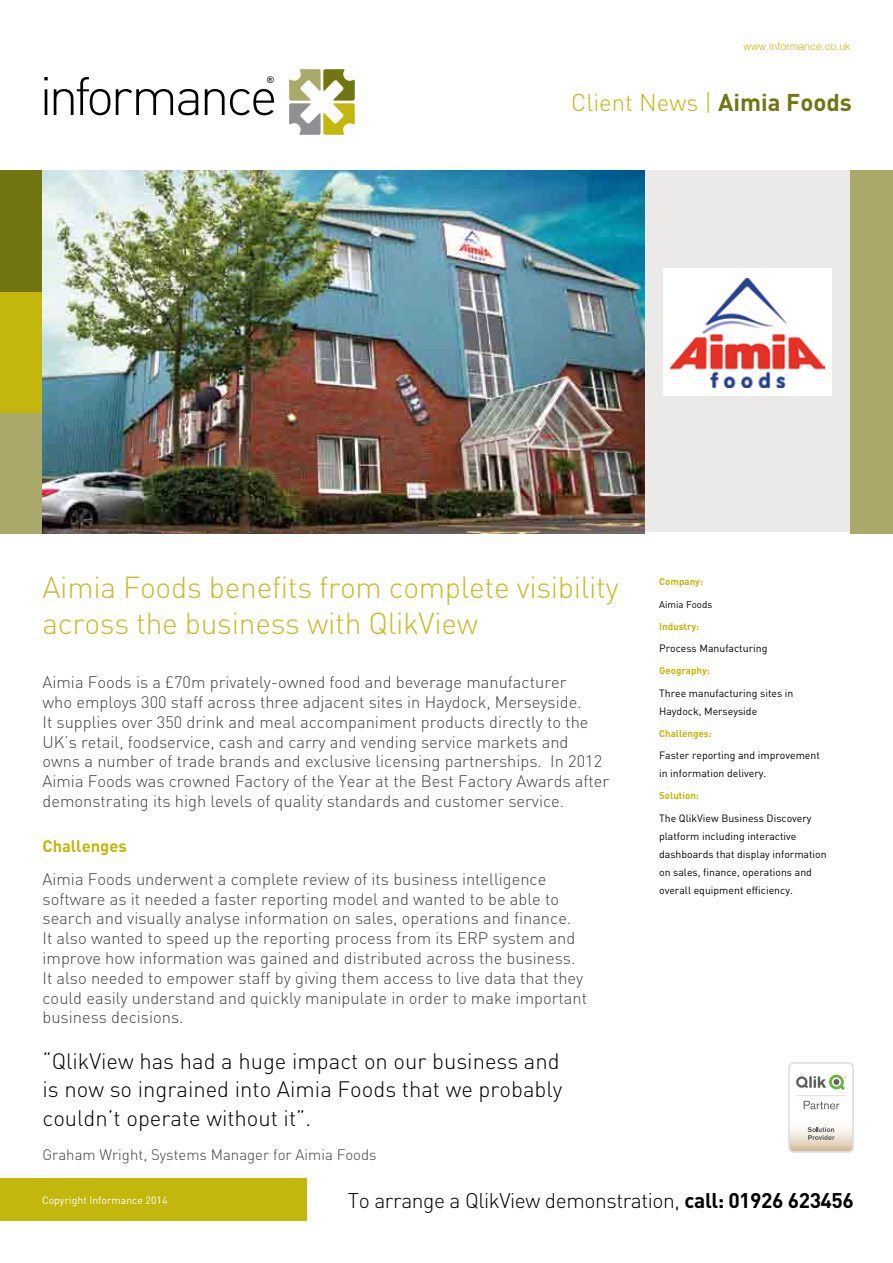
<style>
.page{position:relative;width:893px;height:1263px;background:#fff}
.page>*{position:absolute;margin:0;border:0;box-sizing:border-box;transform-origin:0 0}
.t1{font:300 30px/36px "DIN";letter-spacing:-.01em;color:#c9bb2d}
.t2{font:300 24px "DIN";color:#c3b60d}
.t3{font:300 22.05px/28.5px "DIN";color:#000;text-align:justify}
.t4{font:300 21px "DIN";letter-spacing:-.02em;color:#000}
.t5{font:300 16.5px/19.8px "DIN";color:#414042}
.t6{font:700 16.5px "DIN";color:#c3b60d}
.t7{font:300 15px "DIN";color:#414042}
.t8{font:10.5px/18px "DIN";color:#000}
.t9{font:10.5px "DIN";color:#fff}
.t10{font:300 10.5px "Helvetica";color:#c3b60d}
.t11{font:700 9.75px "DIN";color:#c3b60d}
.t12{font:9.75px "DIN";color:#000}
.t13{font:9.15px "Arial";color:#000}
.s1{font-weight:700;color:#727612}
.s2{font-weight:700}
</style>
<div class="page">
<div style="left:0;top:1178px;width:306px;height:43px;background:#c3b60d"></div>
<svg style="left:289px;top:69px;width:66px;height:66px"></svg>
<hr style="left:45px;top:89px;width:2px;height:26px;background:#000">
<svg style="left:44px;top:77px;width:4px;height:3px"></svg>
<svg style="left:54px;top:77px;width:56px;height:38px"></svg>
<svg style="left:116px;top:89px;width:82px;height:26px"></svg>
<svg style="left:205px;top:89px;width:69px;height:26px"></svg>
<div style="left:0;top:412px;width:43px;height:122px;background:#aba96a"></div>
<div style="left:0;top:291px;width:43px;height:121px;background:#c3b60d"></div>
<div style="left:0;top:170px;width:43px;height:121px;background:#727612"></div>
<div style="left:644px;top:170px;width:206px;height:361px;background:#eceae9"></div>
<div style="left:850px;top:170px;width:43px;height:364px;background:#aba96a"></div>
<div style="left:788px;top:1062px;width:66px;height:91px;border:2px solid #dedfe0;border-radius:5px"></div>
<svg style="left:789px;top:1063px;width:64px;height:89px"></svg>
<img style="left:43px;top:170px;width:601px;height:364px">
<div style="left:663px;top:268px;width:169px;height:127px;background:#fff"></div>
<img style="left:670px;top:278px;width:155px;height:110px">
<p class="t13" style="left:267px;top:75px;width:8px">®</p>
<p class="t10" style="left:744px;top:37px;width:108px">www.informance.co.uk</p>
<h2 class="t2" style="left:571px;top:87px;width:282px">Client News | <span class="s1">Aimia Foods</span></h2>
<h1 class="t1" style="left:43px;top:569px;width:578px">Aimia Foods benefits from complete visibility across the business with QlikView</h1>
<p class="t5" style="left:43px;top:672px;width:568px">Aimia Foods is a £70m privately-owned food and beverage manufacturer<br>who employs 300 staff across three adjacent sites in Haydock, Merseyside.<br>It supplies over 350 drink and meal accompaniment products directly to the UK’s retail, foodservice, cash and carry and vending service markets and owns a number of trade brands and exclusive licensing partnerships. In 2012<br>Aimia Foods was crowned Factory of the Year at the Best Factory Awards after demonstrating its high levels of quality standards and customer service.</p>
<p class="t6" style="left:43px;top:835px;width:86px">Challenges</p>
<p class="t5" style="left:43px;top:869px;width:546px">Aimia Foods underwent a complete review of its business intelligence software as it needed a faster reporting model and wanted to be able to search and visually analyse information on sales, operations and finance.<br>It also wanted to speed up the reporting process from its ERP system and improve how information was gained and distributed across the business.<br>It also needed to empower staff by giving them access to live data that they could easily understand and quickly manipulate in order to make important business decisions.</p>
<h3 class="t3" style="left:43px;top:1046px;width:521px">“QlikView has had a huge impact on our business and is now so ingrained into Aimia Foods that we probably couldn’t operate without it”.</h3>
<p class="t7" style="left:43px;top:1145px;width:336px">Graham Wright, Systems Manager for Aimia Foods</p>
<p class="t11" style="left:659px;top:575px;width:45px">Company:</p>
<p class="t12" style="left:659px;top:598px;width:55px">Aimia Foods</p>
<p class="t11" style="left:659px;top:620px;width:42px">Industry:</p>
<p class="t8" style="left:659px;top:639px;width:110px">Process Manufacturing</p>
<p class="t11" style="left:659px;top:664px;width:52px">Geography:</p>
<p class="t8" style="left:659px;top:684px;width:136px">Three manufacturing sites in<br>Haydock, Merseyside</p>
<p class="t11" style="left:659px;top:727px;width:54px">Challenges:</p>
<p class="t8" style="left:659px;top:746px;width:162px">Faster reporting and improvement in information delivery.</p>
<p class="t11" style="left:659px;top:789px;width:41px">Solution:</p>
<p class="t8" style="left:659px;top:809px;width:169px">The QlikView Business Discovery platform including interactive dashboards that display information on sales, finance, operations and overall equipment efficiency.</p>
<p class="t9" style="left:42px;top:1193px;width:127px">Copyright Informance 2014</p>
<p class="t4" style="left:348px;top:1187px;width:508px">To arrange a QlikView demonstration, <span class="s2">call: 01926 623456</span></p>
</div>
